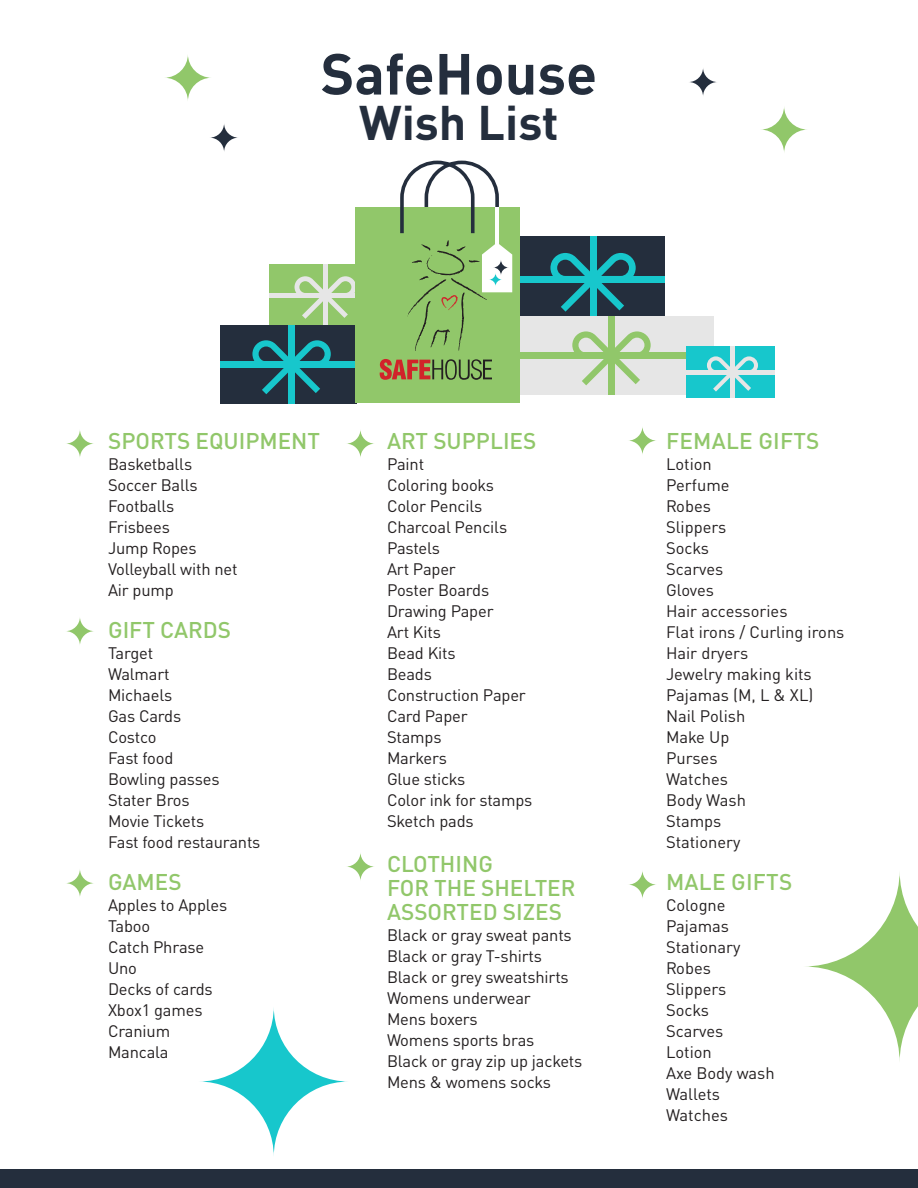
<style>
.page{position:relative;width:918px;height:1188px;background:#fff}
.page>*{position:absolute;margin:0;border:0;box-sizing:border-box;transform-origin:0 0}
.t1{font:700 57px "DIN Pro";color:#242e3d}
.t2{font:700 48px "DIN Pro";color:#242e3d}
.t3{font:500 22.5px "DIN Pro";color:#91c76a}
.t4{font:16.5px "DIN Pro";letter-spacing:-.01em;color:#231f20}
</style>
<div class="page">
<svg style="left:689px;top:67px;width:29px;height:30px"></svg>
<svg style="left:210px;top:123px;width:29px;height:29px"></svg>
<svg style="left:164px;top:54px;width:48px;height:48px"></svg>
<svg style="left:760px;top:106px;width:48px;height:47px"></svg>
<div style="left:0;top:1169px;width:918px;height:19px;background:#242e3d"></div>
<div style="left:516px;top:237px;width:148px;height:85px;background:#242e3d"></div>
<div style="left:590px;top:237px;width:6px;height:85px;background:#17c7cc"></div>
<div style="left:516px;top:276px;width:148px;height:7px;background:#17c7cc"></div>
<svg style="left:550px;top:253px;width:86px;height:59px"></svg>
<div style="left:270px;top:265px;width:107px;height:61px;background:#91c76a"></div>
<div style="left:323px;top:265px;width:5px;height:61px;background:#e6e6e6"></div>
<div style="left:270px;top:293px;width:107px;height:5px;background:#e6e6e6"></div>
<svg style="left:295px;top:276px;width:60px;height:43px"></svg>
<div style="left:221px;top:325px;width:136px;height:79px;background:#242e3d"></div>
<div style="left:289px;top:325px;width:6px;height:79px;background:#17c7cc"></div>
<div style="left:221px;top:361px;width:136px;height:7px;background:#17c7cc"></div>
<svg style="left:252px;top:340px;width:79px;height:54px"></svg>
<div style="left:509px;top:317px;width:205px;height:78px;background:#e6e6e6"></div>
<div style="left:608px;top:317px;width:7px;height:78px;background:#91c76a"></div>
<div style="left:509px;top:353px;width:205px;height:6px;background:#91c76a"></div>
<svg style="left:572px;top:331px;width:79px;height:54px"></svg>
<div style="left:355px;top:207px;width:165px;height:196px;background:#91c76a"></div>
<svg style="left:400px;top:161px;width:99px;height:72px"></svg>
<hr style="left:495px;top:207px;width:4px;height:41px;background:#fff">
<svg style="left:407px;top:240px;width:105px;height:111px"></svg>
<svg style="left:380px;top:359px;width:112px;height:21px"></svg>
<svg style="left:493px;top:260px;width:16px;height:15px"></svg>
<svg style="left:489px;top:273px;width:13px;height:13px"></svg>
<div style="left:686px;top:347px;width:89px;height:51px;background:#17c7cc"></div>
<hr style="left:730px;top:347px;width:4px;height:51px;background:#e6e6e6">
<hr style="left:686px;top:370px;width:89px;height:4px;background:#e6e6e6">
<svg style="left:707px;top:356px;width:51px;height:36px"></svg>
<svg style="left:65px;top:617px;width:29px;height:29px"></svg>
<svg style="left:65px;top:429px;width:29px;height:29px"></svg>
<svg style="left:65px;top:869px;width:29px;height:29px"></svg>
<svg style="left:346px;top:429px;width:29px;height:29px"></svg>
<svg style="left:346px;top:852px;width:29px;height:29px"></svg>
<svg style="left:628px;top:426px;width:29px;height:29px"></svg>
<svg style="left:628px;top:870px;width:29px;height:29px"></svg>
<svg style="left:805px;top:872px;width:113px;height:189px"></svg>
<svg style="left:199px;top:1007px;width:150px;height:150px"></svg>
<p class="t1" style="left:321px;top:26px;width:278px">SafeHouse</p>
<p class="t2" style="left:359px;top:82px;width:201px">Wish List</p>
<p class="t3" style="left:108px;top:423px;width:214px">SPORTS EQUIPMENT</p>
<p class="t4" style="left:108px;top:451px;width:86px">Basketballs</p>
<p class="t4" style="left:108px;top:472px;width:91px">Soccer Balls</p>
<p class="t4" style="left:108px;top:493px;width:68px">Footballs</p>
<p class="t4" style="left:108px;top:514px;width:63px">Frisbees</p>
<p class="t4" style="left:108px;top:535px;width:90px">Jump Ropes</p>
<p class="t4" style="left:108px;top:556px;width:131px">Volleyball with net</p>
<p class="t4" style="left:108px;top:577px;width:67px">Air pump</p>
<p class="t3" style="left:108px;top:612px;width:125px">GIFT CARDS</p>
<p class="t4" style="left:108px;top:640px;width:47px">Target</p>
<p class="t4" style="left:108px;top:661px;width:63px">Walmart</p>
<p class="t4" style="left:108px;top:682px;width:66px">Michaels</p>
<p class="t4" style="left:108px;top:703px;width:75px">Gas Cards</p>
<p class="t4" style="left:108px;top:724px;width:50px">Costco</p>
<p class="t4" style="left:108px;top:745px;width:67px">Fast food</p>
<p class="t4" style="left:108px;top:766px;width:113px">Bowling passes</p>
<p class="t4" style="left:108px;top:787px;width:83px">Stater Bros</p>
<p class="t4" style="left:108px;top:808px;width:98px">Movie Tickets</p>
<p class="t4" style="left:108px;top:829px;width:154px">Fast food restaurants</p>
<p class="t3" style="left:108px;top:864px;width:75px">GAMES</p>
<p class="t4" style="left:108px;top:892px;width:121px">Apples to Apples</p>
<p class="t4" style="left:108px;top:913px;width:44px">Taboo</p>
<p class="t4" style="left:108px;top:934px;width:98px">Catch Phrase</p>
<p class="t4" style="left:108px;top:955px;width:30px">Uno</p>
<p class="t4" style="left:108px;top:976px;width:106px">Decks of cards</p>
<p class="t4" style="left:108px;top:997px;width:96px">Xbox1 games</p>
<p class="t4" style="left:108px;top:1018px;width:64px">Cranium</p>
<p class="t4" style="left:108px;top:1039px;width:62px">Mancala</p>
<p class="t3" style="left:387px;top:423px;width:151px">ART SUPPLIES</p>
<p class="t4" style="left:387px;top:451px;width:39px">Paint</p>
<p class="t4" style="left:387px;top:472px;width:109px">Coloring books</p>
<p class="t4" style="left:387px;top:493px;width:97px">Color Pencils</p>
<p class="t4" style="left:387px;top:514px;width:122px">Charcoal Pencils</p>
<p class="t4" style="left:387px;top:535px;width:55px">Pastels</p>
<p class="t4" style="left:387px;top:556px;width:70px">Art Paper</p>
<p class="t4" style="left:387px;top:577px;width:104px">Poster Boards</p>
<p class="t4" style="left:387px;top:598px;width:108px">Drawing Paper</p>
<p class="t4" style="left:387px;top:619px;width:55px">Art Kits</p>
<p class="t4" style="left:387px;top:640px;width:70px">Bead Kits</p>
<p class="t4" style="left:387px;top:661px;width:46px">Beads</p>
<p class="t4" style="left:387px;top:682px;width:140px">Construction Paper</p>
<p class="t4" style="left:387px;top:703px;width:82px">Card Paper</p>
<p class="t4" style="left:387px;top:724px;width:56px">Stamps</p>
<p class="t4" style="left:387px;top:745px;width:61px">Markers</p>
<p class="t4" style="left:387px;top:766px;width:80px">Glue sticks</p>
<p class="t4" style="left:387px;top:787px;width:147px">Color ink for stamps</p>
<p class="t4" style="left:387px;top:808px;width:88px">Sketch pads</p>
<p class="t3" style="left:387px;top:846px;width:107px">CLOTHING</p>
<p class="t3" style="left:387px;top:870px;width:190px">FOR THE SHELTER</p>
<p class="t3" style="left:387px;top:894px;width:176px">ASSORTED SIZES</p>
<p class="t4" style="left:387px;top:922px;width:186px">Black or gray sweat pants</p>
<p class="t4" style="left:387px;top:943px;width:156px">Black or gray T-shirts</p>
<p class="t4" style="left:387px;top:964px;width:183px">Black or grey sweatshirts</p>
<p class="t4" style="left:387px;top:985px;width:145px">Womens underwear</p>
<p class="t4" style="left:387px;top:1006px;width:92px">Mens boxers</p>
<p class="t4" style="left:387px;top:1027px;width:149px">Womens sports bras</p>
<p class="t4" style="left:387px;top:1048px;width:197px">Black or gray zip up jackets</p>
<p class="t4" style="left:387px;top:1069px;width:165px">Mens &amp; womens socks</p>
<p class="t3" style="left:666px;top:423px;width:155px">FEMALE GIFTS</p>
<p class="t4" style="left:666px;top:451px;width:47px">Lotion</p>
<p class="t4" style="left:666px;top:472px;width:65px">Perfume</p>
<p class="t4" style="left:666px;top:493px;width:46px">Robes</p>
<p class="t4" style="left:666px;top:514px;width:62px">Slippers</p>
<p class="t4" style="left:666px;top:535px;width:45px">Socks</p>
<p class="t4" style="left:666px;top:556px;width:59px">Scarves</p>
<p class="t4" style="left:666px;top:577px;width:50px">Gloves</p>
<p class="t4" style="left:666px;top:598px;width:123px">Hair accessories</p>
<p class="t4" style="left:666px;top:619px;width:180px">Flat irons / Curling irons</p>
<p class="t4" style="left:666px;top:640px;width:84px">Hair dryers</p>
<p class="t4" style="left:666px;top:661px;width:147px">Jewelry making kits</p>
<p class="t4" style="left:666px;top:682px;width:149px">Pajamas (M, L &amp; XL)</p>
<p class="t4" style="left:666px;top:703px;width:81px">Nail Polish</p>
<p class="t4" style="left:666px;top:724px;width:65px">Make Up</p>
<p class="t4" style="left:666px;top:745px;width:53px">Purses</p>
<p class="t4" style="left:666px;top:766px;width:63px">Watches</p>
<p class="t4" style="left:666px;top:787px;width:81px">Body Wash</p>
<p class="t4" style="left:666px;top:808px;width:57px">Stamps</p>
<p class="t4" style="left:666px;top:829px;width:76px">Stationery</p>
<p class="t3" style="left:666px;top:864px;width:128px">MALE GIFTS</p>
<p class="t4" style="left:666px;top:892px;width:61px">Cologne</p>
<p class="t4" style="left:666px;top:913px;width:65px">Pajamas</p>
<p class="t4" style="left:666px;top:934px;width:76px">Stationary</p>
<p class="t4" style="left:666px;top:955px;width:46px">Robes</p>
<p class="t4" style="left:666px;top:976px;width:62px">Slippers</p>
<p class="t4" style="left:666px;top:997px;width:45px">Socks</p>
<p class="t4" style="left:666px;top:1018px;width:59px">Scarves</p>
<p class="t4" style="left:666px;top:1039px;width:47px">Lotion</p>
<p class="t4" style="left:666px;top:1060px;width:110px">Axe Body wash</p>
<p class="t4" style="left:666px;top:1081px;width:56px">Wallets</p>
<p class="t4" style="left:666px;top:1102px;width:63px">Watches</p>
</div>
